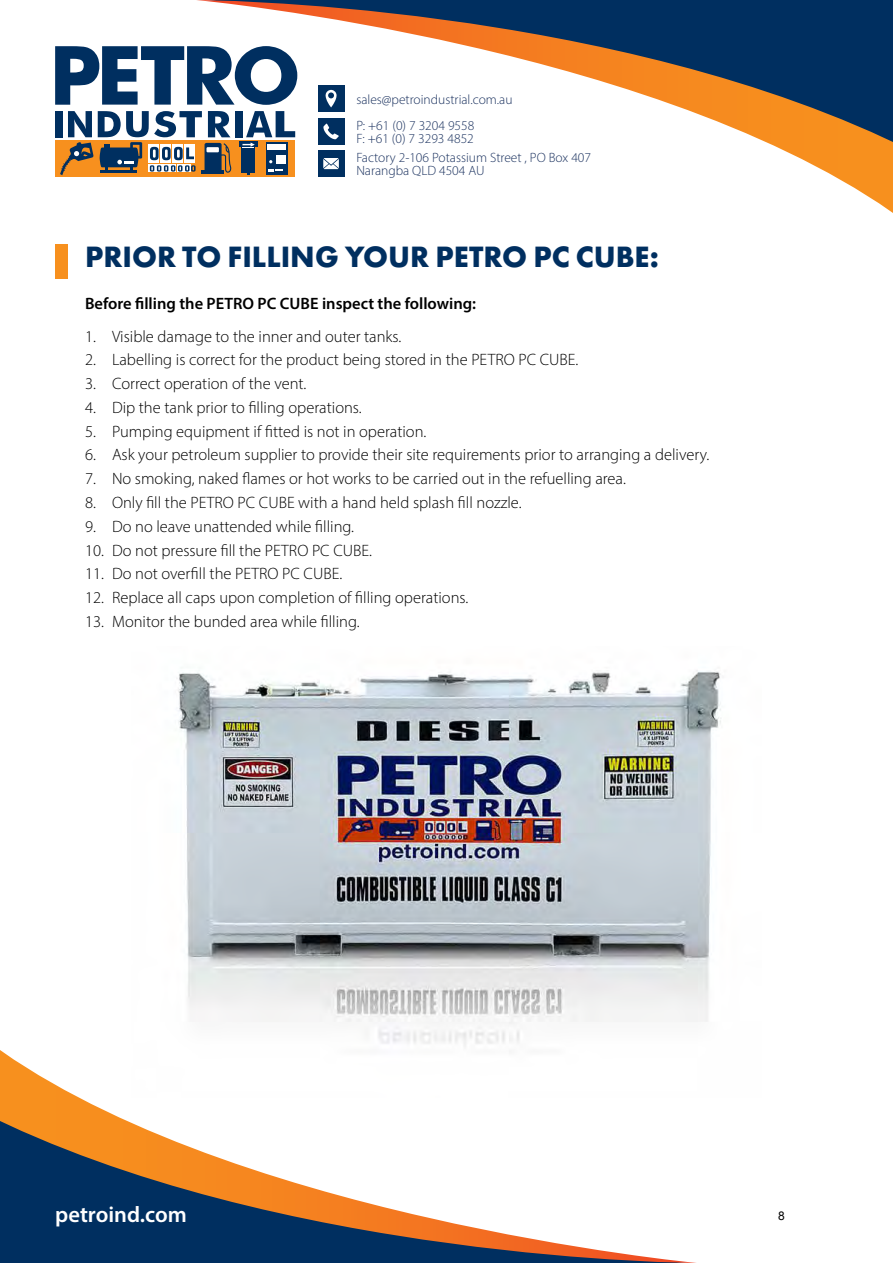
<style>
.page{position:relative;width:893px;height:1263px;background:#fff}
.page>*{position:absolute;margin:0;border:0;box-sizing:border-box;transform-origin:0 0}
.t1{font:700 81.75px "Futura BT";color:#002f60}
.t2{font:700 27px "Futura";color:#002f60}
.t3{font:600 22.5px "Myriad Pro";color:#fff}
.t4{font:300 16.5px "Myriad Pro";color:#000}
.t5{font:600 16.5px "Myriad Pro";color:#000}
.t6{font:300 13.5px/13.2px "Myriad Pro";color:#1b325f}
.t7{font:12px "Arial";color:#000}
.s1{font-size:78.3px}
</style>
<div class="page">
<svg style="left:197px;top:0;width:696px;height:213px"></svg>
<div style="left:55px;top:111px;width:7px;height:26px;background:#002f60"></div>
<div style="left:235px;top:111px;width:7px;height:26px;background:#002f60"></div>
<svg style="left:246px;top:111px;width:49px;height:26px"></svg>
<div style="left:55px;top:140px;width:240px;height:37px;background:#f7901e"></div>
<div style="left:266px;top:142px;width:22px;height:32px;background:#002f60"></div>
<div style="left:268px;top:144px;width:18px;height:6px;background:#fff"></div>
<svg style="left:269px;top:155px;width:16px;height:16px"></svg>
<div style="left:241px;top:146px;width:14px;height:27px;background:#002f60"></div>
<div style="left:239px;top:142px;width:19px;height:5px;background:#002f60"></div>
<svg style="left:242px;top:143px;width:13px;height:32px"></svg>
<svg style="left:60px;top:111px;width:172px;height:64px"></svg>
<div style="left:318px;top:150px;width:26px;height:27px;background:#002f60"></div>
<svg style="left:323px;top:158px;width:16px;height:11px"></svg>
<div style="left:318px;top:85px;width:26px;height:27px;background:#002f60"></div>
<svg style="left:325px;top:90px;width:12px;height:17px"></svg>
<div style="left:318px;top:118px;width:26px;height:26px;background:#002f60"></div>
<svg style="left:323px;top:124px;width:16px;height:15px"></svg>
<svg style="left:0;top:1050px;width:696px;height:213px"></svg>
<div style="left:55px;top:244px;width:13px;height:35px;background:#f7901e"></div>
<img style="left:132px;top:670px;width:589px;height:427px">
<h1 class="t1" style="left:49px;top:26px;width:254px">PETR<span class="s1">O</span></h1>
<p class="t6" style="left:356px;top:93px;width:158px">sales@petroindustrial.com.au</p>
<p class="t6" style="left:356px;top:118px;width:120px">P: +61 (0) 7 3204 9558<br>F: +61 (0) 7 3293 4852</p>
<p class="t6" style="left:356px;top:151px;width:236px">Factory 2-106 Potassium Street , PO Box 407<br>Narangba QLD 4504 AU</p>
<h2 class="t2" style="left:85px;top:237px;width:575px">PRIOR TO FILLING YOUR PETRO PC CUBE:</h2>
<p class="t5" style="left:85px;top:293px;width:393px">Before filling the PETRO PC CUBE inspect the following:</p>
<p class="t4" style="left:85px;top:326px;width:318px">1. Visible damage to the inner and outer tanks.</p>
<p class="t4" style="left:85px;top:350px;width:495px">2. Labelling is correct for the product being stored in the PETRO PC CUBE.</p>
<p class="t4" style="left:85px;top:374px;width:223px">3. Correct operation of the vent.</p>
<p class="t4" style="left:85px;top:397px;width:278px">4. Dip the tank prior to filling operations.</p>
<p class="t4" style="left:85px;top:421px;width:343px">5. Pumping equipment if fitted is not in operation.</p>
<p class="t4" style="left:85px;top:445px;width:626px">6. Ask your petroleum supplier to provide their site requirements prior to arranging a delivery.</p>
<p class="t4" style="left:85px;top:469px;width:542px">7. No smoking, naked flames or hot works to be carried out in the refuelling area.</p>
<p class="t4" style="left:85px;top:492px;width:438px">8. Only fill the PETRO PC CUBE with a hand held splash fill nozzle.</p>
<p class="t4" style="left:85px;top:516px;width:271px">9. Do no leave unattended while filling.</p>
<p class="t4" style="left:85px;top:540px;width:288px">10. Do not pressure fill the PETRO PC CUBE.</p>
<p class="t4" style="left:85px;top:564px;width:259px">11. Do not overfill the PETRO PC CUBE.</p>
<p class="t4" style="left:85px;top:588px;width:385px">12. Replace all caps upon completion of filling operations.</p>
<p class="t4" style="left:85px;top:611px;width:276px">13. Monitor the bunded area while filling.</p>
<h3 class="t3" style="left:55px;top:1200px;width:133px">petroind.com</h3>
<p class="t7" style="left:778px;top:1207px;width:8px">8</p>
</div>
